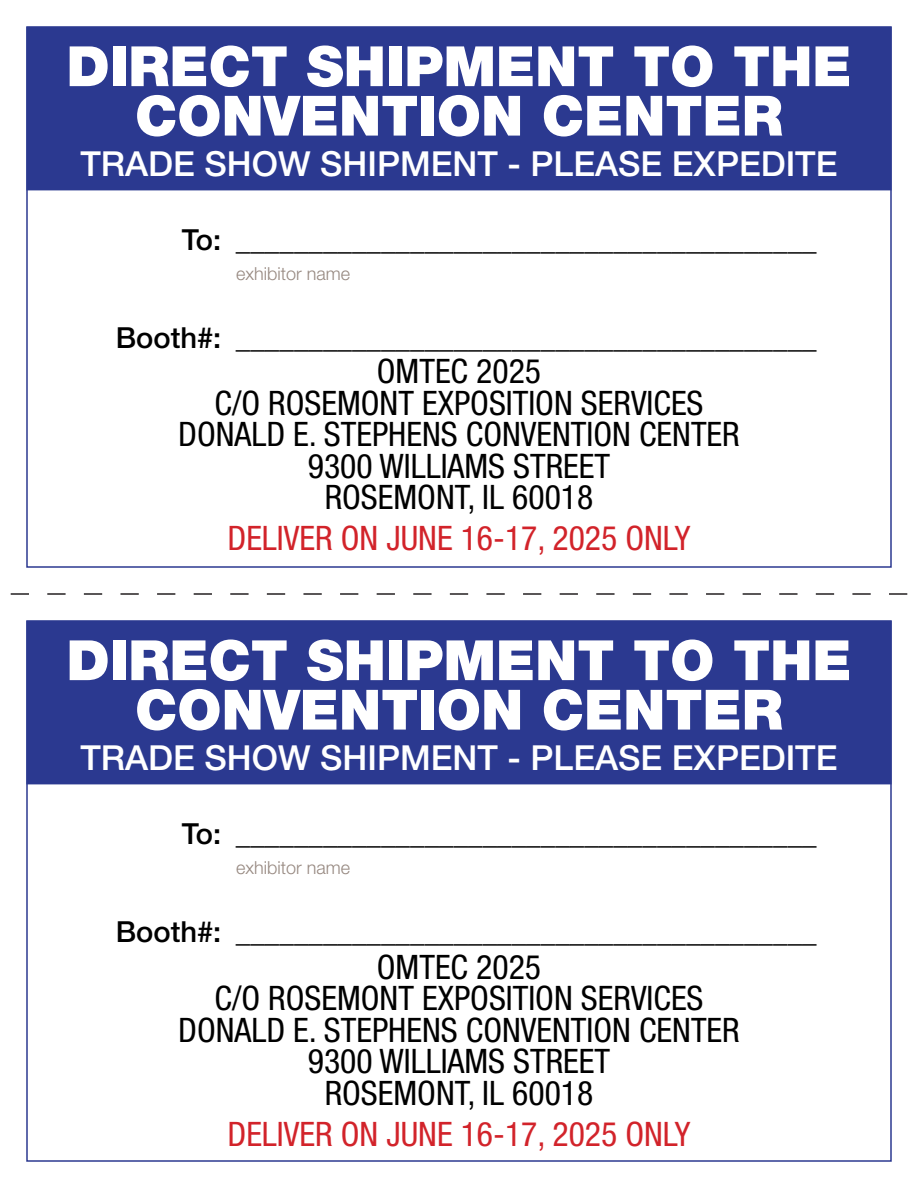
<style>
.page{position:relative;width:918px;height:1188px;background:#fff}
.page>*{position:absolute;margin:0;border:0;box-sizing:border-box;transform-origin:0 0}
.t1{font:900 55.65px/49.5px "Helvetica Neue LT Std";color:#fff;text-align:center}
.t2{font:500 34.5px "Helvetica Neue LT Std";color:#fff}
.t3{font:condensed 33.75px/31.5px "Helvetica Neue LT Std";color:#000;text-align:center}
.t4{font:condensed 33.75px "Helvetica Neue LT Std";color:#d2232a}
.t5{font:500 29.1px "Helvetica Neue LT Std";color:#000}
.t6{font:300 18px "Helvetica Neue LT Std";color:#978981}
</style>
<div class="page">
<svg style="left:10px;top:593px;width:898px;height:2px"></svg>
<div style="left:27px;top:28px;width:864px;height:162px;background:#2b3990"></div>
<div style="left:26px;top:27px;width:866px;height:163px;border:2px solid #2b3990"></div>
<div style="left:27px;top:622px;width:864px;height:162px;background:#2b3990"></div>
<div style="left:26px;top:621px;width:866px;height:163px;border:2px solid #2b3990"></div>
<h1 class="t1" style="left:66px;top:41px;width:787px">DIRECT SHIPMENT TO THE<br>CONVENTION CENTER</h1>
<p class="t2" style="left:81px;top:143px;width:758px">TRADE SHOW SHIPMENT - PLEASE EXPEDITE</p>
<p class="t5" style="left:182px;top:223px;width:636px">To: ________________________________________</p>
<p class="t6" style="left:236px;top:263px;width:116px">exhibitor name</p>
<p class="t5" style="left:116px;top:320px;width:702px">Booth#: ________________________________________</p>
<p class="t3" style="left:178px;top:355px;width:563px">OMTEC 2025<br>C/O ROSEMONT EXPOSITION SERVICES<br>DONALD E. STEPHENS CONVENTION CENTER<br>9300 WILLIAMS STREET<br>ROSEMONT, IL 60018</p>
<p class="t4" style="left:228px;top:518px;width:464px">DELIVER ON JUNE 16-17, 2025 ONLY</p>
<h1 class="t1" style="left:66px;top:635px;width:787px">DIRECT SHIPMENT TO THE<br>CONVENTION CENTER</h1>
<p class="t2" style="left:81px;top:737px;width:758px">TRADE SHOW SHIPMENT - PLEASE EXPEDITE</p>
<p class="t5" style="left:182px;top:817px;width:636px">To: ________________________________________</p>
<p class="t6" style="left:236px;top:857px;width:116px">exhibitor name</p>
<p class="t5" style="left:116px;top:914px;width:702px">Booth#: ________________________________________</p>
<p class="t3" style="left:178px;top:951px;width:563px">OMTEC 2025<br>C/O ROSEMONT EXPOSITION SERVICES<br>DONALD E. STEPHENS CONVENTION CENTER<br>9300 WILLIAMS STREET<br>ROSEMONT, IL 60018</p>
<p class="t4" style="left:228px;top:1114px;width:464px">DELIVER ON JUNE 16-17, 2025 ONLY</p>
</div>
